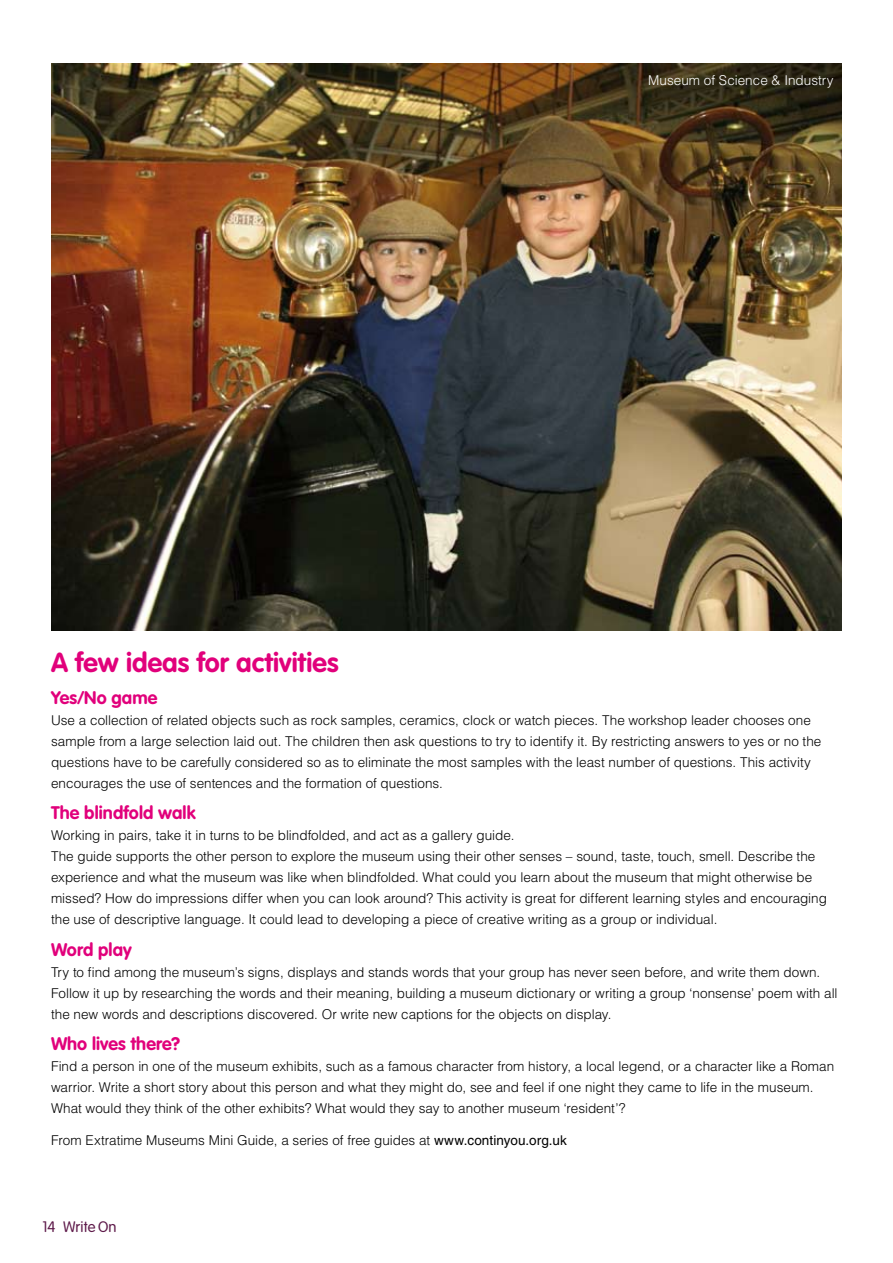
<style>
.page{position:relative;width:893px;height:1263px;background:#fff}
.page>*{position:absolute;margin:0;border:0;box-sizing:border-box;transform-origin:0 0}
.t1{font:700 27px "VAG Rounded Std";letter-spacing:.005em;color:#e1007b}
.t2{font:700 18px "VAG Rounded Std";letter-spacing:.005em;color:#e1007b}
.t3{font:300 15px "VAG Rounded Std";letter-spacing:.005em;color:#5e1a4a}
.t4{font:300 13.5px/21px "Helvetica LT Std";color:#000}
.t5{font:300 13.5px "Helvetica LT Std";color:#fff}
.s1{font-weight:400}
</style>
<div class="page">
<img style="left:51px;top:64px;width:791px;height:566px">
<p class="t5" style="left:648px;top:72px;width:187px">Museum of Science &amp; Industry</p>
<h1 class="t1" style="left:51px;top:647px;width:289px">A few ideas for activities</h1>
<h2 class="t2" style="left:51px;top:687px;width:108px">Yes/No game</h2>
<p class="t4" style="left:51px;top:709px;width:772px">Use a collection of related objects such as rock samples, ceramics, clock or watch pieces. The workshop leader chooses one sample from a large selection laid out. The children then ask questions to try to identify it. By restricting answers to yes or no the questions have to be carefully considered so as to eliminate the most samples with the least number of questions. This activity encourages the use of sentences and the formation of questions.</p>
<h2 class="t2" style="left:51px;top:802px;width:146px">The blindfold walk</h2>
<p class="t4" style="left:51px;top:825px;width:777px">Working in pairs, take it in turns to be blindfolded, and act as a gallery guide.<br>The guide supports the other person to explore the museum using their other senses – sound, taste, touch, smell. Describe the experience and what the museum was like when blindfolded. What could you learn about the museum that might otherwise be missed? How do impressions differ when you can look around? This activity is great for different learning styles and encouraging the use of descriptive language. It could lead to developing a piece of creative writing as a group or individual.</p>
<h2 class="t2" style="left:51px;top:939px;width:82px">Word play</h2>
<p class="t4" style="left:51px;top:961px;width:788px">Try to find among the museum’s signs, displays and stands words that your group has never seen before, and write them down.<br>Follow it up by researching the words and their meaning, building a museum dictionary or writing a group ‘nonsense’ poem with all the new words and descriptions discovered. Or write new captions for the objects on display.</p>
<h2 class="t2" style="left:51px;top:1033px;width:130px">Who lives there?</h2>
<p class="t4" style="left:51px;top:1056px;width:785px">Find a person in one of the museum exhibits, such as a famous character from history, a local legend, or a character like a Roman warrior. Write a short story about this person and what they might do, see and feel if one night they came to life in the museum.<br>What would they think of the other exhibits? What would they say to another museum ‘resident’?</p>
<p class="t4" style="left:51px;top:1129px;width:517px">From Extratime Museums Mini Guide, a series of free guides at <span class="s1">www.continyou.org.uk</span></p>
<p class="t3" style="left:43px;top:1218px;width:76px">14 Write On</p>
</div>
